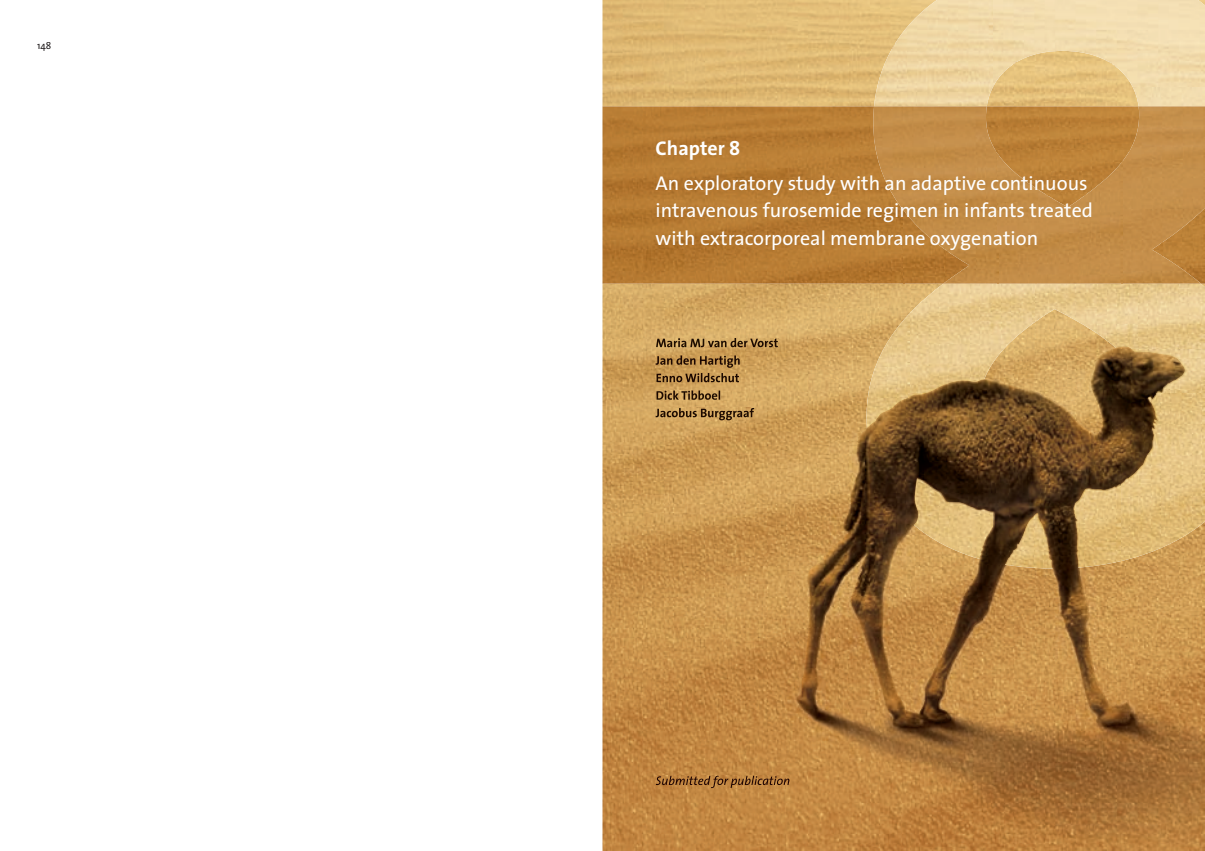
<style>
.page{position:relative;width:1205px;height:851px;background:#fff}
.page>*{position:absolute;margin:0;border:0;box-sizing:border-box;transform-origin:0 0}
.t1{font:20px/27.5px "The Sans";color:#fff}
.t2{font:700 20px "The Sans";color:#fff}
.t3{font:10px "The Sans";color:#231f20}
</style>
<div class="page">
<img style="left:602px;top:0;width:603px;height:850px">
<img style="left:866px;top:0;width:128px;height:106px">
<img style="left:993px;top:0;width:212px;height:88px">
<img style="left:1120px;top:87px;width:85px;height:19px">
<img style="left:908px;top:283px;width:128px;height:111px">
<img style="left:1035px;top:283px;width:170px;height:67px">
<img style="left:866px;top:306px;width:43px;height:219px">
<img style="left:1186px;top:350px;width:19px;height:43px">
<img style="left:908px;top:393px;width:86px;height:175px">
<img style="left:1186px;top:393px;width:19px;height:175px">
<img style="left:993px;top:437px;width:58px;height:131px">
<img style="left:602px;top:106px;width:301px;height:177px">
<img style="left:998px;top:106px;width:123px;height:44px">
<img style="left:903px;top:239px;width:11px;height:44px">
<img style="left:873px;top:106px;width:125px;height:133px">
<img style="left:1121px;top:106px;width:84px;height:177px">
<img style="left:997px;top:150px;width:125px;height:133px">
<img style="left:914px;top:239px;width:84px;height:44px">
<img style="left:1051px;top:346px;width:135px;height:378px">
<img style="left:656px;top:775px;width:133px;height:13px">
<img style="left:656px;top:338px;width:122px;height:9px">
<img style="left:656px;top:355px;width:84px;height:13px">
<img style="left:656px;top:373px;width:83px;height:9px">
<img style="left:656px;top:390px;width:64px;height:10px">
<img style="left:656px;top:408px;width:98px;height:12px">
<p class="t3" style="left:37px;top:38px;width:16px">148</p>
<p class="t2" style="left:656px;top:131px;width:86px">Chapter 8</p>
<p class="t1" style="left:656px;top:169px;width:439px">An exploratory study with an adaptive continuous intravenous furosemide regimen in infants treated with extracorporeal membrane oxygenation</p>
</div>
